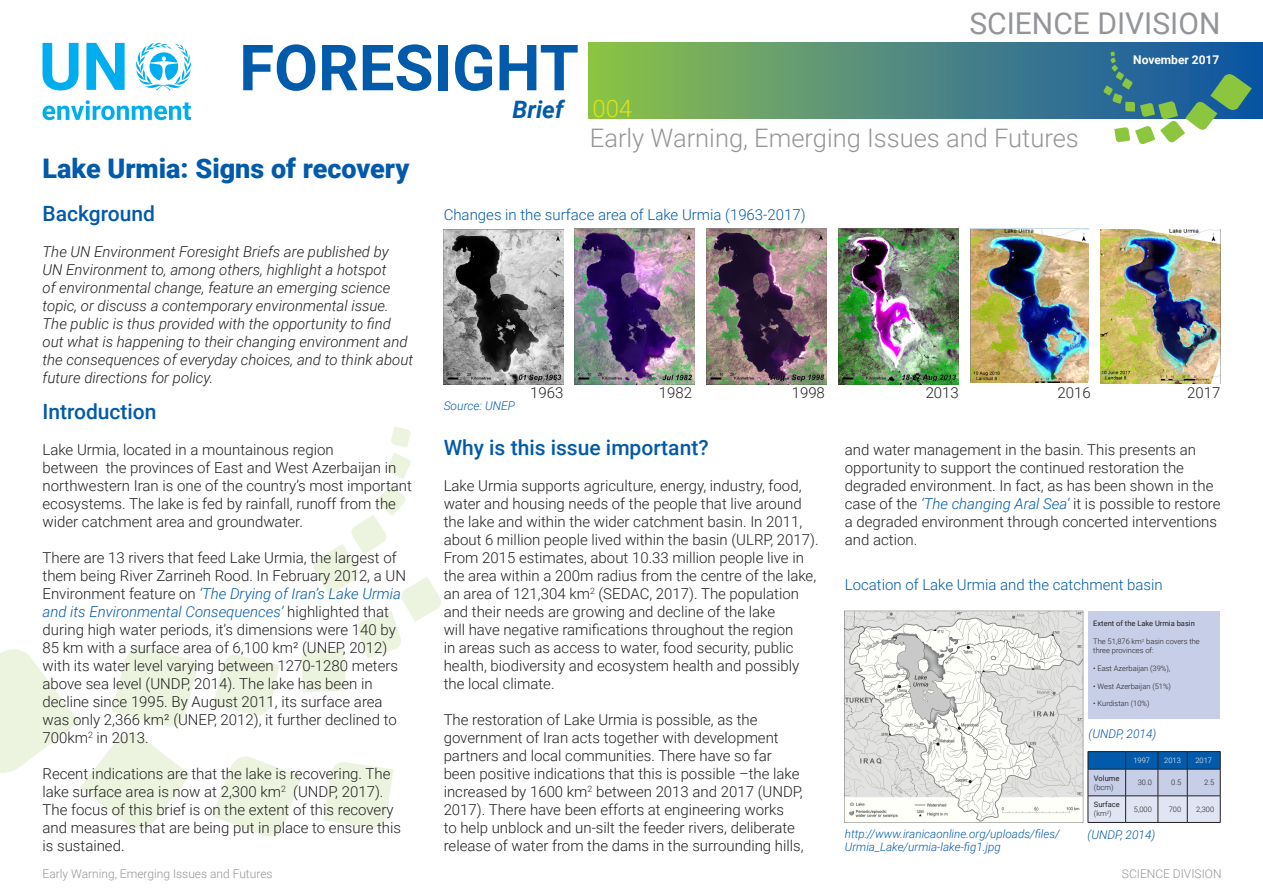
<style>
.page{position:relative;width:1263px;height:893px;background:#fff}
.page>*{position:absolute;margin:0;border:0;box-sizing:border-box;transform-origin:0 0}
.t1{font:700 63.6px "Roboto";color:#015aaa}
.t2{font:30px "Roboto";color:#939598}
.t3{font:900 27px "Roboto";color:#015aaa}
.t4{font:300 25.5px "Roboto";color:#939598}
.t5{font:italic 700 24px "Roboto";color:#015aaa}
.t6{font:300 24px "Roboto";color:#dfe21a}
.FB_Section_heading{font:500 21px "Roboto";color:#015aaa}
.t7{font:300 15px/18px "Roboto";color:#231f20}
.FB_Body{font:italic 300 15px/18px "Roboto";color:#231f20}
.FB_Figure{font:300 15px "Roboto";color:#015aaa}
.t8{font:300 12px "Roboto";color:#939598}
.t9{font:italic 300 12px "Roboto";color:#015aaa}
.t10{font:700 12px "Roboto";color:#fff}
.t11{font:italic 300 11.7px/13.5px "Roboto";color:#015aaa}
.t12{font:300 7.5px/9px "Roboto";color:#231f20}
.t13{font:7.5px "Roboto";color:#231f20}
.t14{font:300 7.5px "Roboto";color:#fff}
.s1{font-style:italic;color:#015aaa}
</style>
<div class="page">
<img style="left:1101px;top:229px;width:119px;height:154px">
<img style="left:444px;top:229px;width:120px;height:155px">
<img style="left:575px;top:229px;width:120px;height:155px">
<img style="left:706px;top:229px;width:120px;height:155px">
<img style="left:838px;top:229px;width:120px;height:155px">
<svg style="left:212px;top:756px;width:90px;height:81px"></svg>
<svg style="left:323px;top:762px;width:70px;height:66px"></svg>
<svg style="left:0;top:647px;width:199px;height:182px"></svg>
<svg style="left:213px;top:654px;width:67px;height:62px"></svg>
<svg style="left:302px;top:426px;width:139px;height:266px"></svg>
<svg style="left:589px;top:43px;width:674px;height:76px;background:#5a9374"></svg>
<svg style="left:1103px;top:42px;width:149px;height:103px"></svg>
<svg style="left:136px;top:43px;width:55px;height:47px"></svg>
<svg style="left:43px;top:43px;width:36px;height:47px"></svg>
<svg style="left:86px;top:43px;width:39px;height:47px"></svg>
<svg style="left:43px;top:100px;width:148px;height:20px"></svg>
<img style="left:845px;top:610px;width:238px;height:213px">
<img style="left:970px;top:229px;width:119px;height:154px">
<svg style="left:1088px;top:751px;width:133px;height:72px;background:#95adcc"></svg>
<hr style="left:1187px;top:769px;width:33px;height:1px;background:#231f20">
<div style="left:1088px;top:611px;width:132px;height:108px;background:#c7cee8"></div>
<p class="t1" style="left:239px;top:23px;width:341px">FORESIGHT</p>
<p class="t5" style="left:512px;top:93px;width:53px">Brief</p>
<p class="t3" style="left:43px;top:149px;width:368px">Lake Urmia: Signs of recovery</p>
<p class="t7" style="left:1189px;top:7px;width:10px">1</p>
<p class="t2" style="left:969px;top:2px;width:252px">SCIENCE DIVISION</p>
<p class="t6" style="left:592px;top:91px;width:41px">004</p>
<p class="t4" style="left:590px;top:120px;width:490px">Early Warning, Emerging Issues and Futures</p>
<p class="t10" style="left:1133px;top:52px;width:88px">November 2017</p>
<p class="FB_Section_heading" style="left:43px;top:199px;width:114px">Background</p>
<p class="FB_Body" style="left:43px;top:242px;width:372px">The UN Environment Foresight Briefs are published by<br>UN Environment to, among others, highlight a hotspot<br>of environmental change, feature an emerging science topic, or discuss a contemporary environmental issue.<br>The public is thus provided with the opportunity to find out what is happening to their changing environment and the consequences of everyday choices, and to think about future directions for policy.</p>
<p class="FB_Section_heading" style="left:43px;top:397px;width:116px">Introduction</p>
<p class="t7" style="left:43px;top:440px;width:371px">Lake Urmia, located in a mountainous region<br>between the provinces of East and West Azerbaijan in northwestern Iran is one of the country’s most important ecosystems. The lake is fed by rainfall, runoff from the wider catchment area and groundwater.</p>
<p class="t7" style="left:43px;top:548px;width:365px">There are 13 rivers that feed Lake Urmia, the largest of them being River Zarrineh Rood. In February 2012, a UN Environment feature on <span class="s1">‘The Drying of Iran’s Lake Urmia and its Environmental Consequences’</span> highlighted that during high water periods, it’s dimensions were 140 by</p>
<p class="t7" style="left:43px;top:638px;width:357px">85 km with a surface area of 6,100 km² (UNEP, 2012) with its water level varying between 1270-1280 meters above sea level (UNDP, 2014). The lake has been in decline since 1995. By August 2011, its surface area was only 2,366 km² (UNEP, 2012), it further declined to 700km<sup>2</sup> in 2013.</p>
<p class="t7" style="left:43px;top:764px;width:360px">Recent indications are that the lake is recovering. The lake surface area is now at 2,300 km<sup>2</sup> (UNDP, 2017).<br>The focus of this brief is on the extent of this recovery and measures that are being put in place to ensure this is sustained.</p>
<p class="FB_Figure" style="left:444px;top:204px;width:363px">Changes in the surface area of Lake Urmia (1963-2017)</p>
<p class="t9" style="left:444px;top:397px;width:73px">Source: UNEP</p>
<p class="t7" style="left:530px;top:383px;width:35px">1963</p>
<p class="t7" style="left:659px;top:383px;width:35px">1982</p>
<p class="t7" style="left:792px;top:383px;width:35px">1998</p>
<p class="t7" style="left:926px;top:383px;width:35px">2013</p>
<p class="t7" style="left:1057px;top:383px;width:35px">2016</p>
<p class="t7" style="left:1187px;top:383px;width:35px">2017</p>
<p class="FB_Section_heading" style="left:444px;top:433px;width:266px">Why is this issue important?</p>
<p class="t7" style="left:444px;top:476px;width:376px">Lake Urmia supports agriculture, energy, industry, food, water and housing needs of the people that live around the lake and within the wider catchment basin. In 2011, about 6 million people lived within the basin (ULRP, 2017).<br>From 2015 estimates, about 10.33 million people live in the area within a 200m radius from the centre of the lake, an area of 121,304 km<sup>2</sup> (SEDAC, 2017). The population and their needs are growing and decline of the lake<br>will have negative ramifications throughout the region<br>in areas such as access to water, food security, public health, biodiversity and ecosystem health and possibly the local climate.</p>
<p class="t7" style="left:444px;top:710px;width:361px">The restoration of Lake Urmia is possible, as the government of Iran acts together with development partners and local communities. There have so far been positive indications that this is possible –the lake increased by 1600 km<sup>2</sup> between 2013 and 2017 (UNDP, 2017). There have been efforts at engineering works<br>to help unblock and un-silt the feeder rivers, deliberate release of water from the dams in the surrounding hills,</p>
<p class="t7" style="left:845px;top:440px;width:377px">and water management in the basin. This presents an opportunity to support the continued restoration the degraded environment. In fact, as has been shown in the case of the <span class="s1">‘The changing Aral Sea‘</span> it is possible to restore a degraded environment through concerted interventions and action.</p>
<p class="FB_Figure" style="left:845px;top:574px;width:319px">Location of Lake Urmia and the catchment basin</p>
<p class="t13" style="left:1093px;top:618px;width:103px">Extent of the Lake Urmia basin</p>
<p class="t12" style="left:1093px;top:637px;width:108px">The 51,876 km<sup>2</sup> basin covers the three provinces of:</p>
<p class="t12" style="left:1093px;top:664px;width:78px">• East Azerbaijan (39%),</p>
<p class="t12" style="left:1093px;top:681px;width:79px">• West Azerbaijan (51%)</p>
<p class="t12" style="left:1093px;top:699px;width:58px">• Kurdistan (10%)</p>
<p class="t9" style="left:1089px;top:725px;width:69px">(UNDP, 2014)</p>
<p class="t11" style="left:845px;top:827px;width:217px">http://www.iranicaonline.org/uploads/files/<br>Urmia_Lake/urmia-lake-fig1.jpg</p>
<p class="t13" style="left:1094px;top:773px;width:27px">Volume</p>
<p class="t12" style="left:1094px;top:782px;width:21px">(bcm)</p>
<p class="t13" style="left:1094px;top:799px;width:27px">Surface</p>
<p class="t12" style="left:1094px;top:809px;width:19px">(km<sup>2</sup>)</p>
<p class="t14" style="left:1133px;top:755px;width:18px">1997</p>
<p class="t14" style="left:1164px;top:755px;width:18px">2013</p>
<p class="t14" style="left:1195px;top:755px;width:18px">2017</p>
<p class="t12" style="left:1138px;top:778px;width:16px">30.0</p>
<p class="t12" style="left:1171px;top:778px;width:12px">0.5</p>
<p class="t12" style="left:1204px;top:778px;width:12px">2.5</p>
<p class="t12" style="left:1134px;top:804px;width:20px">5,000</p>
<p class="t12" style="left:1169px;top:804px;width:14px">700</p>
<p class="t12" style="left:1196px;top:804px;width:20px">2,300</p>
<p class="t9" style="left:1087px;top:826px;width:69px">(UNDP, 2014)</p>
<p class="t8" style="left:43px;top:865px;width:232px">Early Warning, Emerging Issues and Futures</p>
<p class="t8" style="left:1122px;top:865px;width:101px">SCIENCE DIVISION</p>
</div>
